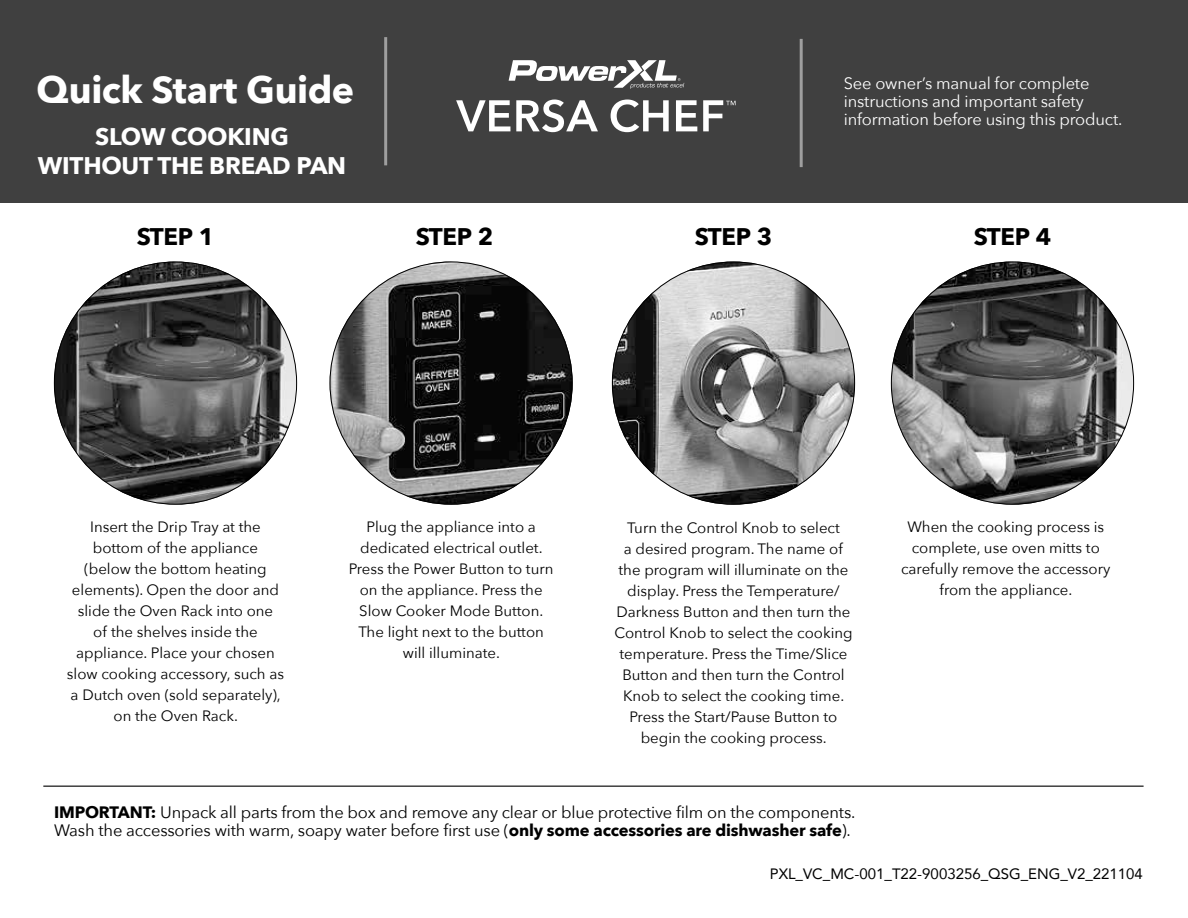
<style>
.page{position:relative;width:1188px;height:918px;background:#fff}
.page>*{position:absolute;margin:0;border:0;box-sizing:border-box;transform-origin:0 0}
.t1{font:700 37.5px "Avenir Next";letter-spacing:-.01em;color:#fff}
.t2{font:700 24px/28.8px "Avenir Next";letter-spacing:-.01em;color:#fff;text-align:center}
.t3{font:700 24px "Avenir Next";letter-spacing:-.01em;color:#000}
.t4{font:16.5px/18px "Avenir Next";letter-spacing:-.01em;color:#000}
.t5{font:16.5px/18px "Avenir Next";letter-spacing:-.01em;color:#fff}
.t6{font:15px/21px "Avenir Next";color:#000;text-align:center}
.t7{font:15px "Avenir";color:#000}
.s1{font-weight:700}
</style>
<div class="page">
<div style="left:0;top:0;width:1188px;height:202px;background:#404040"></div>
<hr style="left:800px;top:39px;width:3px;height:128px;background:#fff">
<hr style="left:384px;top:37px;width:3px;height:128px;background:#fff">
<img style="left:612px;top:262px;width:243px;height:243px;border-radius:122px">
<img style="left:54px;top:262px;width:243px;height:243px;border-radius:122px">
<img style="left:891px;top:262px;width:243px;height:243px;border-radius:122px">
<hr style="left:43px;top:785px;width:1101px;height:2px;background:#404040">
<svg style="left:456px;top:100px;width:54px;height:31px"></svg>
<svg style="left:516px;top:100px;width:82px;height:32px"></svg>
<svg style="left:611px;top:100px;width:58px;height:32px"></svg>
<svg style="left:676px;top:100px;width:21px;height:31px"></svg>
<svg style="left:703px;top:100px;width:33px;height:31px"></svg>
<svg style="left:509px;top:60px;width:175px;height:29px"></svg>
<img style="left:330px;top:262px;width:243px;height:243px;border-radius:122px">
<h1 class="t1" style="left:37px;top:57px;width:319px">Quick Start Guide</h1>
<h2 class="t2" style="left:38px;top:122px;width:310px">SLOW COOKING<br>WITHOUT THE BREAD PAN</h2>
<p class="t5" style="left:844px;top:74px;width:280px">See owner’s manual for complete instructions and important safety information before using this product.</p>
<h2 class="t3" style="left:137px;top:216px;width:79px">STEP 1</h2>
<h2 class="t3" style="left:416px;top:216px;width:79px">STEP 2</h2>
<h2 class="t3" style="left:695px;top:216px;width:79px">STEP 3</h2>
<h2 class="t3" style="left:974px;top:216px;width:79px">STEP 4</h2>
<p class="t6" style="left:67px;top:515px;width:219px">Insert the Drip Tray at the bottom of the appliance<br>(below the bottom heating elements). Open the door and slide the Oven Rack into one<br>of the shelves inside the appliance. Place your chosen slow cooking accessory, such as a Dutch oven (sold separately), on the Oven Rack.</p>
<p class="t6" style="left:349px;top:515px;width:206px">Plug the appliance into a dedicated electrical outlet.<br>Press the Power Button to turn on the appliance. Press the<br>Slow Cooker Mode Button.<br>The light next to the button will illuminate.</p>
<p class="t6" style="left:901px;top:515px;width:211px">When the cooking process is complete, use oven mitts to carefully remove the accessory from the appliance.</p>
<p class="t6" style="left:614px;top:516px;width:240px">Turn the Control Knob to select<br>a desired program. The name of the program will illuminate on the display. Press the Temperature/<br>Darkness Button and then turn the<br>Control Knob to select the cooking temperature. Press the Time/Slice<br>Button and then turn the Control<br>Knob to select the cooking time.<br>Press the Start/Pause Button to begin the cooking process.</p>
<p class="t4" style="left:54px;top:802px;width:803px"><span class="s1">IMPORTANT:</span> Unpack all parts from the box and remove any clear or blue protective film on the components.<br>Wash the accessories with warm, soapy water before first use (<span class="s1">only some accessories are dishwasher safe</span>).</p>
<p class="t7" style="left:770px;top:862px;width:375px">PXL_VC_MC-001_T22-9003256_QSG_ENG_V2_221104</p>
</div>
